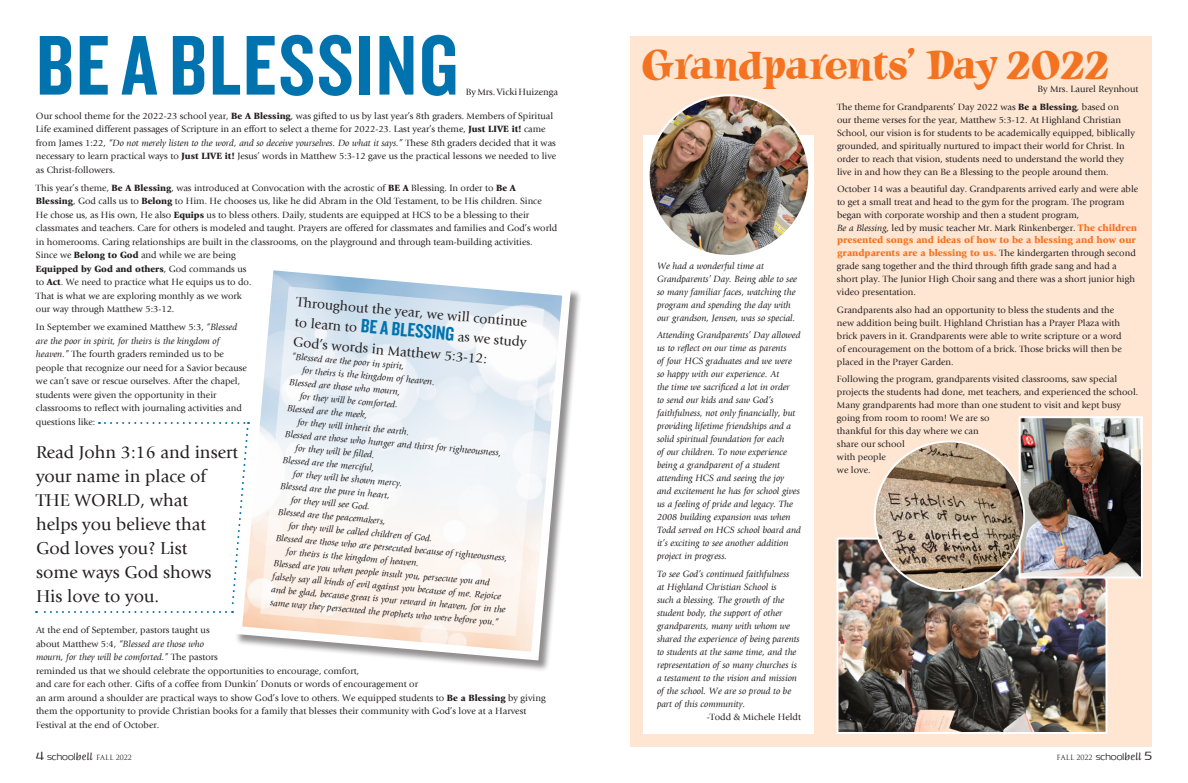
<style>
.page{position:relative;width:1188px;height:783px;background:#fff}
.page>*{position:absolute;margin:0;border:0;box-sizing:border-box;transform-origin:0 0}
.t1{font:88px "Knockout HTF49 Liteweight";letter-spacing:.02em;color:#0073ae}
.t2{font:38px "A&S Jiggy Roman";color:#f47321}
.t3{font:18px/24px "Giovanni";color:#231f20}
.t4{font:14px/20px "Giovanni";color:#231f20;text-align:justify}
.t5{font:900 10px/13px "Giovanni";color:#f47321}
.t6{font:9.5px/13.5px "Giovanni";color:#231f20}
.t7{font:italic 9.5px/13px "Giovanni";color:#231f20}
.t8{font:7px "Trajan Pro";letter-spacing:.005em;color:#231f20}
.s1{font-weight:900}
.s2{font-style:italic}
.s3{font-family:"Knockout HTF49 Liteweight";font-size:20px;color:#0073ae}
.s4{font-weight:900;font-size:10px;color:#f47321}
.s5{font-weight:400;font-size:9.5px;color:#231f20}
.s6{font-family:"Dynasty";font-weight:300;font-size:16px}
.s7{font-family:"Dynasty";font-weight:300;font-size:12px}
.s8{font-family:"Briem Script Std";font-size:10px}
</style>
<div class="page">
<div style="left:630px;top:36px;width:522px;height:711px;background:#fee6d3"></div>
<div style="left:644px;top:135px;width:170px;height:599px;background:#fff"></div>
<img style="left:649px;top:95px;width:160px;height:161px;border-radius:80px">
<img style="left:840px;top:541px;width:264px;height:190px">
<div style="left:837px;top:538px;width:270px;height:196px;border:2px solid #fff"></div>
<img style="left:1022px;top:419px;width:118px;height:157px">
<div style="left:1019px;top:416px;width:124px;height:163px;border:2px solid #fff"></div>
<img style="left:875px;top:441px;width:149px;height:150px;border-radius:75px">
<div style="left:235px;top:263px;width:348px;height:409px;background:#231f20;opacity:.5"></div>
<svg style="left:235px;top:263px;width:340px;height:402px"></svg>
<svg style="left:260px;top:287px;width:284px;height:349px"></svg>
<svg style="left:36px;top:422px;width:214px;height:191px"></svg>
<h1 class="t1" style="left:36px;top:21px;width:424px">BE A BLESSING</h1>
<p class="t6" style="left:466px;top:86px;width:94px">By Mrs. Vicki Huizenga</p>
<p class="t6" style="left:36px;top:109px;width:522px">Our school theme for the 2022-23 school year, <span class="s1">Be A Blessing</span>, was gifted to us by last year’s 8th graders. Members of Spiritual Life examined different passages of Scripture in an effort to select a theme for 2022-23. Last year’s theme, <span class="s1">Just LIVE it!</span> came from James 1:22, <span class="s2">“Do not merely listen to the word, and so deceive yourselves. Do what it says.”</span> These 8th graders decided that it was necessary to learn practical ways to <span class="s1">Just LIVE it!</span> Jesus’ words in Matthew 5:3-12 gave us the practical lessons we needed to live as Christ-followers.</p>
<p class="t6" style="left:36px;top:181px;width:523px">This year’s theme, <span class="s1">Be A Blessing</span>, was introduced at Convocation with the acrostic of <span class="s1">BE A</span> Blessing. In order to <span class="s1">Be A Blessing</span>, God calls us to <span class="s1">Belong</span> to Him. He chooses us, like he did Abram in the Old Testament, to be His children. Since<br>He chose us, as His own, He also <span class="s1">Equips</span> us to bless others. Daily, students are equipped at HCS to be a blessing to their classmates and teachers. Care for others is modeled and taught. Prayers are offered for classmates and families and God’s world in homerooms. Caring relationships are built in the classrooms, on the playground and through team-building activities.<br>Since we <span class="s1">Belong to God</span> and while we are being<br><span class="s1">Equipped by God and others</span>, God commands us<br>to <span class="s1">Act</span>. We need to practice what He equips us to do.<br>That is what we are exploring monthly as we work<br>our way through Matthew 5:3-12.</p>
<p class="t6" style="left:36px;top:321px;width:212px">In September we examined Matthew 5:3, <span class="s2">“Blessed are the poor in spirit, for theirs is the kingdom of heaven.”</span> The fourth graders reminded us to be people that recognize our need for a Savior because we can’t save or rescue ourselves. After the chapel, students were given the opportunity in their classrooms to reflect with journaling activities and questions like:</p>
<h3 class="t3" style="left:36px;top:441px;width:204px">Read John 3:16 and insert your name in place of<br>THE WORLD, what<br>helps you believe that<br>God loves you? List<br>some ways God shows<br>His love to you.</h3>
<p class="t6" style="left:36px;top:624px;width:511px">At the end of September, pastors taught us<br>about Matthew 5:4, <span class="s2">“Blessed are those who<br>mourn, for they will be comforted.”</span> The pastors<br>reminded us that we should celebrate the opportunities to encourage, comfort,<br>and care for each other. Gifts of a coffee from Dunkin’ Donuts or words of encouragement or<br>an arm around a shoulder are practical ways to show God’s love to others. We equipped students to <span class="s1">Be a Blessing</span> by giving them the opportunity to provide Christian books for a family that blesses their community with God’s love at a Harvest Festival at the end of October.</p>
<h3 class="t4" style="left:297px;top:293px;width:234px;rotate:5deg">Throughout the year, we will continue to learn to <span class="s3">BE A BLESSING</span> as we study God’s words in Matthew 5:3-12:</h3>
<p class="t7" style="left:292px;top:350px;width:115px;rotate:5deg">“Blessed are the poor in spirit,</p>
<p class="t7" style="left:303px;top:364px;width:135px;rotate:5deg">for theirs is the kingdom of heaven.</p>
<p class="t7" style="left:290px;top:376px;width:113px;rotate:5deg">Blessed are those who mourn,</p>
<p class="t7" style="left:301px;top:390px;width:100px;rotate:5deg">for they will be comforted.</p>
<p class="t7" style="left:288px;top:402px;width:82px;rotate:5deg">Blessed are the meek,</p>
<p class="t7" style="left:298px;top:416px;width:114px;rotate:5deg">for they will inherit the earth.</p>
<p class="t7" style="left:286px;top:428px;width:219px;rotate:5deg">Blessed are those who hunger and thirst for righteousness,</p>
<p class="t7" style="left:296px;top:442px;width:81px;rotate:5deg">for they will be fi lled.</p>
<p class="t7" style="left:283px;top:454px;width:93px;rotate:5deg">Blessed are the merciful,</p>
<p class="t7" style="left:294px;top:468px;width:111px;rotate:5deg">for they will be shown mercy.</p>
<p class="t7" style="left:281px;top:480px;width:111px;rotate:5deg">Blessed are the pure in heart,</p>
<p class="t7" style="left:291px;top:494px;width:81px;rotate:5deg">for they will see God.</p>
<p class="t7" style="left:279px;top:506px;width:109px;rotate:5deg">Blessed are the peacemakers,</p>
<p class="t7" style="left:289px;top:520px;width:146px;rotate:5deg">for they will be called children of God.</p>
<p class="t7" style="left:276px;top:532px;width:234px;rotate:5deg">Blessed are those who are persecuted because of righteousness,</p>
<p class="t7" style="left:287px;top:546px;width:135px;rotate:5deg">for theirs is the kingdom of heaven.</p>
<p class="t7" style="left:274px;top:558px;width:219px;rotate:5deg">Blessed are you when people insult you, persecute you and</p>
<p class="t7" style="left:273px;top:571px;width:231px;rotate:5deg">falsely say all kinds of evil against you because of me. Rejoice</p>
<p class="t7" style="left:272px;top:584px;width:237px;rotate:5deg">and be glad, because great is your reward in heaven, for in the</p>
<p class="t7" style="left:271px;top:596px;width:231px;rotate:5deg">same way they persecuted the prophets who were before you.”</p>
<h2 class="t2" style="left:644px;top:45px;width:470px">Grandparents’ Day 2022</h2>
<p class="t6" style="left:837px;top:81px;width:303px;line-height:17.5px;text-indent:201px">By Mrs. Laurel Reynhout<br>The theme for Grandparents’ Day 2022 was <span class="s1">Be a Blessing</span>, based on</p>
<p class="t6" style="left:837px;top:114px;width:299px;line-height:13px">our theme verses for the year, Matthew 5:3-12. At Highland Christian School, our vision is for students to be academically equipped, biblically grounded, and spiritually nurtured to impact their world for Christ. In order to reach that vision, students need to understand the world they live in and how they can Be a Blessing to the people around them.</p>
<p class="t6" style="left:837px;top:183px;width:303px;line-height:13px">October 14 was a beautiful day. Grandparents arrived early and were able to get a small treat and head to the gym for the program. The program began with corporate worship and then a student program,<br><span class="s2">Be a Blessing</span>, led by music teacher Mr. Mark Rinkenberger. <span class="s4">The children</span></p>
<p class="t5" style="left:837px;top:234px;width:300px">presented songs and ideas of how to be a blessing and how our grandparents are a blessing to us. <span class="s5">The kindergarten through second</span></p>
<p class="t6" style="left:837px;top:260px;width:299px;line-height:13px">grade sang together and the third through fifth grade sang and had a short play. The Junior High Choir sang and there was a short junior high video presentation.</p>
<p class="t6" style="left:837px;top:304px;width:286px;line-height:13px">Grandparents also had an opportunity to bless the students and the new addition being built. Highland Christian has a Prayer Plaza with brick pavers in it. Grandparents were able to write scripture or a word of encouragement on the bottom of a brick. Those bricks will then be placed in the Prayer Garden.</p>
<p class="t6" style="left:837px;top:373px;width:303px;line-height:13px">Following the program, grandparents visited classrooms, saw special projects the students had done, met teachers, and experienced the school.<br>Many grandparents had more than one student to visit and kept busy going from room to room! We are so<br>thankful for this day where we can<br>share our school<br>with people<br>we love.</p>
<p class="t7" style="left:657px;top:260px;width:142px">We had a wonderful time at Grandparents’ Day. Being able to see so many familiar faces, watching the program and spending the day with our grandson, Jensen, was so special.</p>
<p class="t7" style="left:657px;top:330px;width:146px">Attending Grandparents’ Day allowed us to reflect on our time as parents<br>of four HCS graduates and we were so happy with our experience. At<br>the time we sacrificed a lot in order<br>to send our kids and saw God’s faithfulness, not only financially, but providing lifetime friendships and a solid spiritual foundation for each<br>of our children. To now experience being a grandparent of a student attending HCS and seeing the joy<br>and excitement he has for school gives us a feeling of pride and legacy. The 2008 building expansion was when Todd served on HCS school board and it’s exciting to see another addition project in progress.</p>
<p class="t7" style="left:657px;top:568px;width:144px">To see God’s continued faithfulness<br>at Highland Christian School is<br>such a blessing. The growth of the student body, the support of other grandparents, many with whom we shared the experience of being parents to students at the same time, and the representation of so many churches is a testament to the vision and mission of the school. We are so proud to be part of this community.</p>
<p class="t6" style="left:707px;top:711px;width:96px">-Todd &amp; Michele Heldt</p>
<p class="t8" style="left:36px;top:753px;width:97px"><span class="s6">4</span> <span class="s7">school</span><span class="s8">bell</span> FALL 2022</p>
<p class="t8" style="left:1057px;top:753px;width:97px">FALL 2022 <span class="s7">school</span><span class="s8">bell</span> <span class="s6">5</span></p>
</div>
